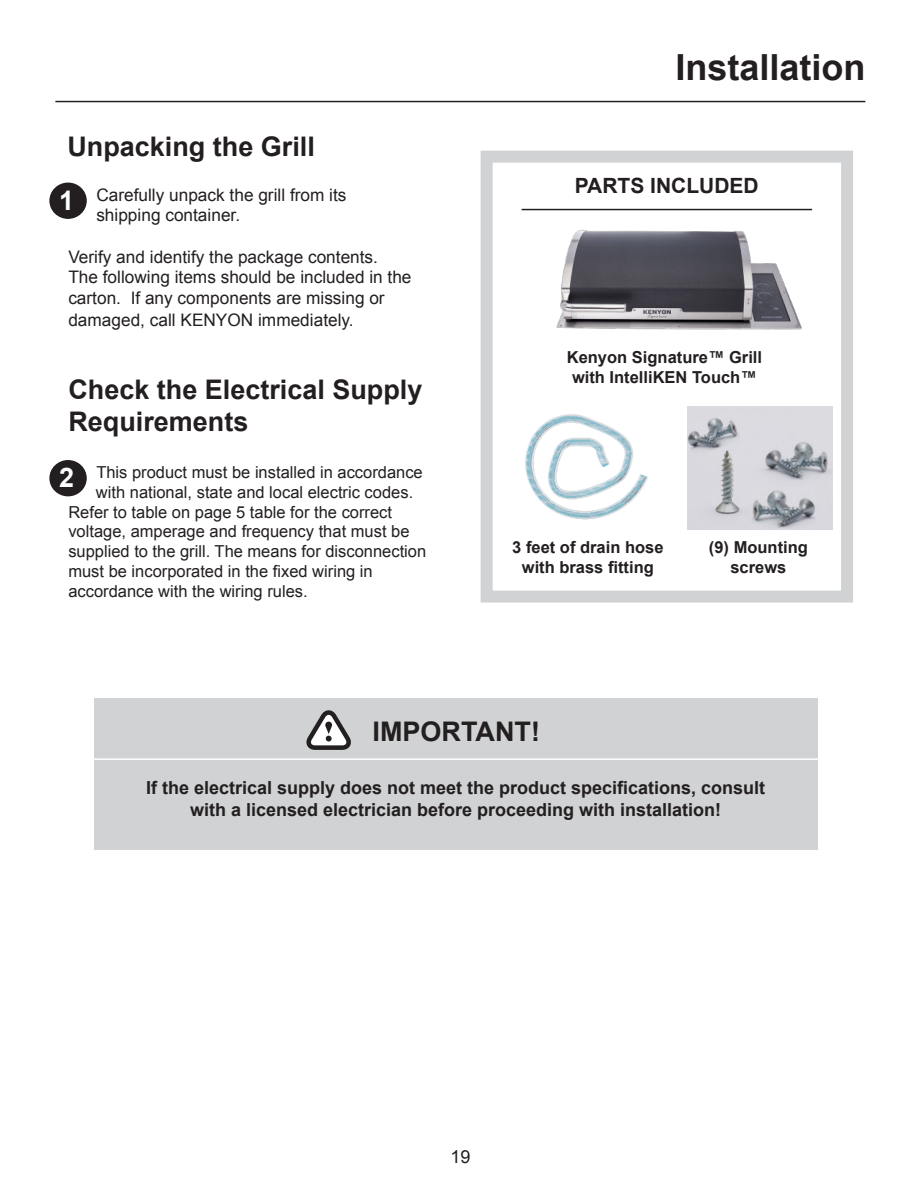
<style>
.page{position:relative;width:918px;height:1188px;background:#fff}
.page>*{position:absolute;margin:0;border:0;box-sizing:border-box;transform-origin:0 0}
.t1{font:700 36px "Arial";color:#231f20}
.t2{font:700 27px/32.4px "Arial";color:#231f20}
.t3{font:700 27px "Arial";color:#fff}
.t4{font:700 21px "Arial";color:#231f20}
.t5{font:700 18px/21.6px "Arial";color:#231f20;text-align:center}
.t6{font:18px "Arial";color:#231f20}
.t7{font:17.25px/21px "Arial";color:#231f20}
.t8{font:16.5px "Arial";color:#231f20}
.t9{font:700 16.5px/19.8px "Arial";color:#231f20;text-align:center}
</style>
<div class="page">
<hr style="left:55px;top:101px;width:810px;height:1px;background:#231f20">
<div style="left:49px;top:183px;width:38px;height:36px;background:#231f20;border-radius:50%"></div>
<div style="left:49px;top:460px;width:38px;height:36px;background:#231f20;border-radius:50%"></div>
<div style="left:481px;top:151px;width:372px;height:452px;border:12px solid #d1d2d4"></div>
<hr style="left:522px;top:209px;width:290px;height:1px;background:#231f20">
<img style="left:687px;top:406px;width:146px;height:124px">
<img style="left:525px;top:414px;width:123px;height:106px">
<img style="left:556px;top:229px;width:246px;height:101px">
<div style="left:94px;top:698px;width:724px;height:152px;background:#d1d2d4"></div>
<svg style="left:306px;top:710px;width:45px;height:40px"></svg>
<hr style="left:79px;top:758px;width:754px;height:2px;background:#fff">
<h2 class="t2" style="left:67px;top:133px;width:249px">Unpacking the Grill</h2>
<h2 class="t3" style="left:59px;top:190px;width:17px">1</h2>
<p class="t7" style="left:96px;top:186px;width:252px">Carefully unpack the grill from its shipping container.</p>
<p class="t7" style="left:68px;top:248px;width:345px">Verify and identify the package contents.<br>The following items should be included in the carton. If any components are missing or damaged, call KENYON immediately.</p>
<h2 class="t2" style="left:68px;top:376px;width:356px">Check the Electrical Supply<br>Requirements</h2>
<h2 class="t3" style="left:59px;top:468px;width:17px">2</h2>
<p class="t8" style="left:96px;top:466px;width:328px">This product must be installed in accordance</p>
<p class="t8" style="left:96px;top:486px;width:319px">with national, state and local electric codes.</p>
<p class="t8" style="left:68px;top:506px;width:325px">Refer to table on page 5 table for the correct</p>
<p class="t8" style="left:68px;top:525px;width:343px">voltage, amperage and frequency that must be</p>
<p class="t8" style="left:68px;top:545px;width:359px">supplied to the grill. The means for disconnection</p>
<p class="t8" style="left:68px;top:560px;width:306px">must be incorporated in the fixed wiring in</p>
<p class="t8" style="left:68px;top:585px;width:241px">accordance with the wiring rules.</p>
<h1 class="t1" style="left:675px;top:54px;width:192px">Installation</h1>
<p class="t4" style="left:575px;top:178px;width:185px">PARTS INCLUDED</p>
<p class="t9" style="left:567px;top:349px;width:197px">Kenyon Signature™ Grill with IntelliKEN Touch™</p>
<p class="t9" style="left:512px;top:539px;width:153px">3 feet of drain hose with brass fitting</p>
<p class="t9" style="left:709px;top:539px;width:100px">(9) Mounting screws</p>
<h2 class="t2" style="left:373px;top:718px;width:169px">IMPORTANT!</h2>
<p class="t5" style="left:146px;top:778px;width:621px">If the electrical supply does not meet the product specifications, consult with a licensed electrician before proceeding with installation!</p>
<p class="t6" style="left:450px;top:1150px;width:22px">19</p>
</div>
